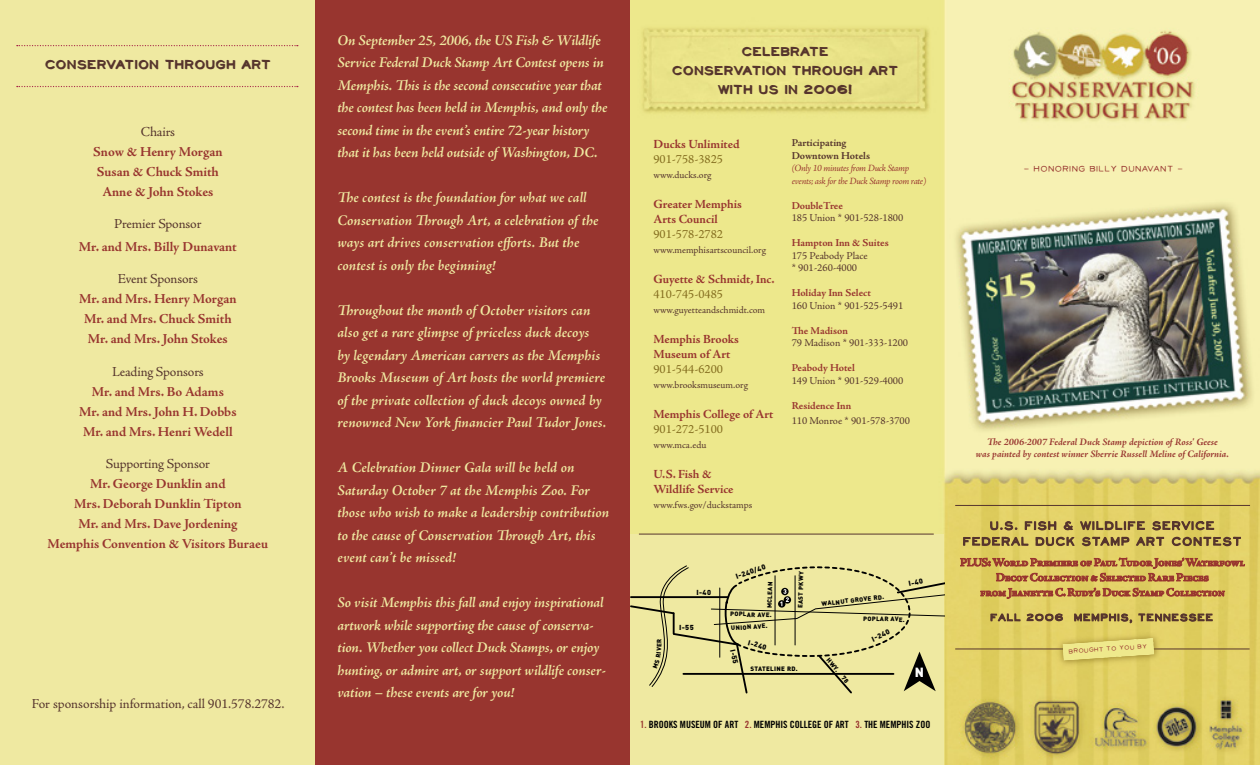
<style>
.page{position:relative;width:1260px;height:765px;background:#fff}
.page>*{position:absolute;margin:0;border:0;box-sizing:border-box;transform-origin:0 0}
.t1{font:italic 600 15px/22.5px "Adobe Jenson Pro";letter-spacing:-.005em;color:#efe9a1}
.t2{font:700 13.75px/20px "Adobe Jenson Pro";letter-spacing:-.005em;color:#98352f;text-align:center}
.t3{font:13.75px "Adobe Jenson Pro";letter-spacing:-.01em;color:#56352d}
.t4{font:13.75px/18.8px "Neo Retro Shadow";color:#56352d;text-align:center}
.t5{font:900 13.12px "DIN";color:#fff}
.t6{font:700 12.5px "Adobe Jenson Pro";letter-spacing:-.005em;color:#98352f}
.t7{font:12.5px "Adobe Jenson Pro";color:#836c1e}
.t8{font:700 11.5px/15px "Adobe Jenson Pro";letter-spacing:-.02em;color:#98352f;text-align:center}
.t9{font:10.62px "Adobe Jenson Pro";color:#56352d}
.t10{font:700 10.62px "Adobe Jenson Pro";letter-spacing:-.005em;color:#98352f}
.t11{font:700 10.62px/12.5px "Adobe Jenson Pro";letter-spacing:-.005em;color:#56352d}
.t12{font:10px "Adobe Jenson Pro";color:#56352d}
.t13{font:italic 700 10px/12.5px "Adobe Jenson Pro";color:#98352f;text-align:center}
.t14{font:10px "Trade Gothic Bold Cond Twenty";color:#000}
.t15{font:italic 9.75px/12.5px "Adobe Jenson Pro";letter-spacing:-.035em;color:#98352f}
.t16{font:9.5px "Neo Retro Fill";letter-spacing:-.01em;color:#98352f}
.t17{font:900 7.25px "DIN";color:#000}
.t18{font:6.88px "Neo Retro Fill";color:#98352f}
.t19{font:900 6.25px "DIN";letter-spacing:.05em;color:#000}
.s1{color:#98352f}
</style>
<div class="page">
<div style="left:0;top:0;width:323px;height:765px;background:#efe9a1"></div>
<div style="left:315px;top:0;width:326px;height:765px;background:#98352f"></div>
<img style="left:630px;top:0;width:630px;height:765px">
<div style="left:630px;top:534px;width:314px;height:231px;background:#efe9a1"></div>
<svg style="left:17px;top:45px;width:281px;height:1px"></svg>
<svg style="left:960px;top:473px;width:285px;height:156px;background:#d1b95e"></svg>
<hr style="left:955px;top:505px;width:295px;height:1px;background:#56352d">
<hr style="left:955px;top:649px;width:295px;height:1px;background:#56352d">
<div style="left:1055px;top:630px;width:108px;height:39px;background:#836c1e;opacity:.75"></div>
<svg style="left:1062px;top:638px;width:93px;height:23px;background:#e3d97a"></svg>
<svg style="left:17px;top:86px;width:281px;height:1px"></svg>
<hr style="left:639px;top:534px;width:295px;height:1px;background:#56352d">
<svg style="left:630px;top:565px;width:315px;height:129px"></svg>
<p class="t4" style="left:45px;top:55px;width:228px">CONSERVATION THROUGH ART</p>
<p class="t3" style="left:141px;top:123px;width:36px">Chairs</p>
<p class="t2" style="left:93px;top:142px;width:131px">Snow &amp; Henry Morgan</p>
<p class="t2" style="left:97px;top:162px;width:124px">Susan &amp; Chuck Smith</p>
<p class="t2" style="left:102px;top:182px;width:113px">Anne &amp; John Stokes</p>
<p class="t3" style="left:114px;top:216px;width:89px">Premier Sponsor</p>
<p class="t2" style="left:79px;top:237px;width:159px">Mr. and Mrs. Billy Dunavant</p>
<p class="t3" style="left:118px;top:271px;width:81px">Event Sponsors</p>
<p class="t2" style="left:79px;top:289px;width:159px">Mr. and Mrs. Henry Morgan</p>
<p class="t2" style="left:84px;top:309px;width:149px">Mr. and Mrs. Chuck Smith</p>
<p class="t2" style="left:88px;top:329px;width:141px">Mr. and Mrs. John Stokes</p>
<p class="t3" style="left:112px;top:363px;width:93px">Leading Sponsors</p>
<p class="t2" style="left:92px;top:382px;width:134px">Mr. and Mrs. Bo Adams</p>
<p class="t2" style="left:79px;top:402px;width:159px">Mr. and Mrs. John H. Dobbs</p>
<p class="t2" style="left:83px;top:422px;width:151px">Mr. and Mrs. Henri Wedell</p>
<p class="t3" style="left:106px;top:456px;width:106px">Supporting Sponsor</p>
<p class="t2" style="left:74px;top:474px;width:169px">Mr. George Dunklin and<br>Mrs. Deborah Dunklin Tipton</p>
<p class="t2" style="left:78px;top:514px;width:161px">Mr. and Mrs. Dave Jordening</p>
<p class="t2" style="left:48px;top:534px;width:222px">Memphis Convention &amp; Visitors Buraeu</p>
<p class="t3" style="left:32px;top:696px;width:254px">For sponsorship information, call 901.578.2782.</p>
<p class="t1" style="left:338px;top:30px;width:272px">On September 25, 2006, the US Fish &amp; Wildlife Service Federal Duck Stamp Art Contest opens in Memphis. This is the second consecutive year that the contest has been held in Memphis, and only the second time in the event’s entire 72-year history that it has been held outside of Washington, DC.</p>
<p class="t1" style="left:338px;top:187px;width:263px">The contest is the foundation for what we call Conservation Through Art, a celebration of the ways art drives conservation efforts. But the contest is only the beginning!</p>
<p class="t1" style="left:338px;top:300px;width:270px">Throughout the month of October visitors can also get a rare glimpse of priceless duck decoys<br>by legendary American carvers as the Memphis Brooks Museum of Art hosts the world premiere of the private collection of duck decoys owned by renowned New York financier Paul Tudor Jones.</p>
<p class="t1" style="left:338px;top:457px;width:273px">A Celebration Dinner Gala will be held on Saturday October 7 at the Memphis Zoo. For those who wish to make a leadership contribution to the cause of Conservation Through Art, this event can’t be missed!</p>
<p class="t1" style="left:338px;top:592px;width:270px">So visit Memphis this fall and enjoy inspirational artwork while supporting the cause of conserva&shy;tion. Whether you collect Duck Stamps, or enjoy hunting, or admire art, or support wildlife conser&shy;vation – these events are for you!</p>
<p class="t4" style="left:742px;top:42px;width:89px">CELEBRATE</p>
<p class="t4" style="left:672px;top:61px;width:228px">CONSERVATION THROUGH ART<br>WITH US IN 2006!</p>
<p class="t6" style="left:654px;top:137px;width:88px">Ducks Unlimited</p>
<p class="t7" style="left:654px;top:152px;width:71px">901-758-3825</p>
<p class="t12" style="left:654px;top:169px;width:59px">www.ducks.org</p>
<p class="t6" style="left:654px;top:197px;width:90px">Greater Memphis</p>
<p class="t6" style="left:654px;top:212px;width:66px">Arts Council</p>
<p class="t7" style="left:654px;top:227px;width:71px">901-578-2782</p>
<p class="t12" style="left:654px;top:244px;width:114px">www.memphisartscouncil.org</p>
<p class="t6" style="left:654px;top:272px;width:123px">Guyette &amp; Schmidt, Inc.</p>
<p class="t7" style="left:654px;top:287px;width:71px">410-745-0485</p>
<p class="t12" style="left:654px;top:304px;width:113px">www.guyetteandschmidt.com</p>
<p class="t6" style="left:654px;top:332px;width:87px">Memphis Brooks</p>
<p class="t6" style="left:654px;top:347px;width:78px">Museum of Art</p>
<p class="t7" style="left:654px;top:362px;width:71px">901-544-6200</p>
<p class="t12" style="left:654px;top:379px;width:96px">www.brooksmuseum.org</p>
<p class="t6" style="left:654px;top:407px;width:121px">Memphis College of Art</p>
<p class="t7" style="left:654px;top:422px;width:71px">901-272-5100</p>
<p class="t12" style="left:654px;top:439px;width:54px">www.mca.edu</p>
<p class="t6" style="left:654px;top:467px;width:60px">U.S. Fish &amp;</p>
<p class="t6" style="left:654px;top:482px;width:82px">Wildlife Service</p>
<p class="t12" style="left:654px;top:499px;width:100px">www.fws.gov/duckstamps</p>
<p class="t11" style="left:792px;top:137px;width:80px">Participating<br>Downtown Hotels</p>
<p class="t15" style="left:792px;top:163px;width:136px">(Only 10 minutes from Duck Stamp events; ask for the Duck Stamp room rate)</p>
<p class="t10" style="left:792px;top:200px;width:53px">DoubleTree</p>
<p class="t9" style="left:792px;top:212px;width:113px">185 Union * 901-528-1800</p>
<p class="t10" style="left:792px;top:237px;width:99px">Hampton Inn &amp; Suites</p>
<p class="t9" style="left:792px;top:250px;width:78px">175 Peabody Place</p>
<p class="t9" style="left:792px;top:262px;width:67px">* 901-260-4000</p>
<p class="t10" style="left:792px;top:287px;width:81px">Holiday Inn Select</p>
<p class="t9" style="left:792px;top:300px;width:113px">160 Union * 901-525-5491</p>
<p class="t10" style="left:792px;top:325px;width:58px">The Madison</p>
<p class="t9" style="left:792px;top:337px;width:118px">79 Madison * 901-333-1200</p>
<p class="t10" style="left:792px;top:362px;width:65px">Peabody Hotel</p>
<p class="t9" style="left:792px;top:375px;width:113px">149 Union * 901-529-4000</p>
<p class="t10" style="left:792px;top:400px;width:61px">Residence Inn</p>
<p class="t9" style="left:792px;top:415px;width:120px">110 Monroe * 901-578-3700</p>
<p class="t17" style="left:697px;top:587px;width:16px">I-40</p>
<p class="t17" style="left:679px;top:623px;width:16px;rotate:1deg">I-55</p>
<p class="t17" style="left:734px;top:572px;width:32px;rotate:-19deg">I-240/40</p>
<p class="t19" style="left:765px;top:608px;width:28px;rotate:-88deg">MCLEAN</p>
<p class="t19" style="left:796px;top:608px;width:38px;rotate:-88deg">EAST PKWY</p>
<p class="t19" style="left:821px;top:599px;width:64px;rotate:-6deg">WALNUT GROVE RD.</p>
<p class="t17" style="left:908px;top:579px;width:16px;rotate:-11deg">I-40</p>
<p class="t19" style="left:730px;top:609px;width:43px;rotate:2deg">POPLAR AVE.</p>
<p class="t19" style="left:731px;top:624px;width:38px;rotate:-4deg">UNION AVE.</p>
<p class="t17" style="left:738px;top:648px;width:16px;rotate:78deg">I-55</p>
<p class="t17" style="left:750px;top:638px;width:20px;rotate:15deg">I-240</p>
<p class="t19" style="left:750px;top:664px;width:49px">STATELINE RD.</p>
<p class="t19" style="left:831px;top:656px;width:32px;rotate:50deg">HWY. 78</p>
<p class="t19" style="left:863px;top:614px;width:43px;rotate:2deg">POPLAR AVE.</p>
<p class="t17" style="left:870px;top:635px;width:20px;rotate:-24deg">I-240</p>
<p class="t5" style="left:915px;top:663px;width:11px">N</p>
<p class="t14" style="left:640px;top:718px;width:292px"><span class="s1">1.</span> BROOKS MUSEUM OF ART <span class="s1">2.</span> MEMPHIS COLLEGE OF ART <span class="s1">3.</span> THE MEMPHIS ZOO</p>
<p class="t16" style="left:1024px;top:164px;width:162px">- HONORING BILLY DUNAVANT -</p>
<p class="t13" style="left:976px;top:436px;width:255px">The 2006-2007 Federal Duck Stamp depiction of Ross' Geese<br>was painted by contest winner Sherrie Russell Meline of California.</p>
<p class="t8" style="left:960px;top:555px;width:286px">PLUS: WORLD PREMIERE OF PAUL TUDOR JONES’ WATERFOWL<br>DECOY COLLECTION &amp; SELECTED RARE PIECES<br>FROM JEANETTE C. RUDY’S DUCK STAMP COLLECTION</p>
<p class="t18" style="left:1069px;top:648px;width:80px;rotate:-4deg">BROUGHT TO YOU BY</p>
</div>
